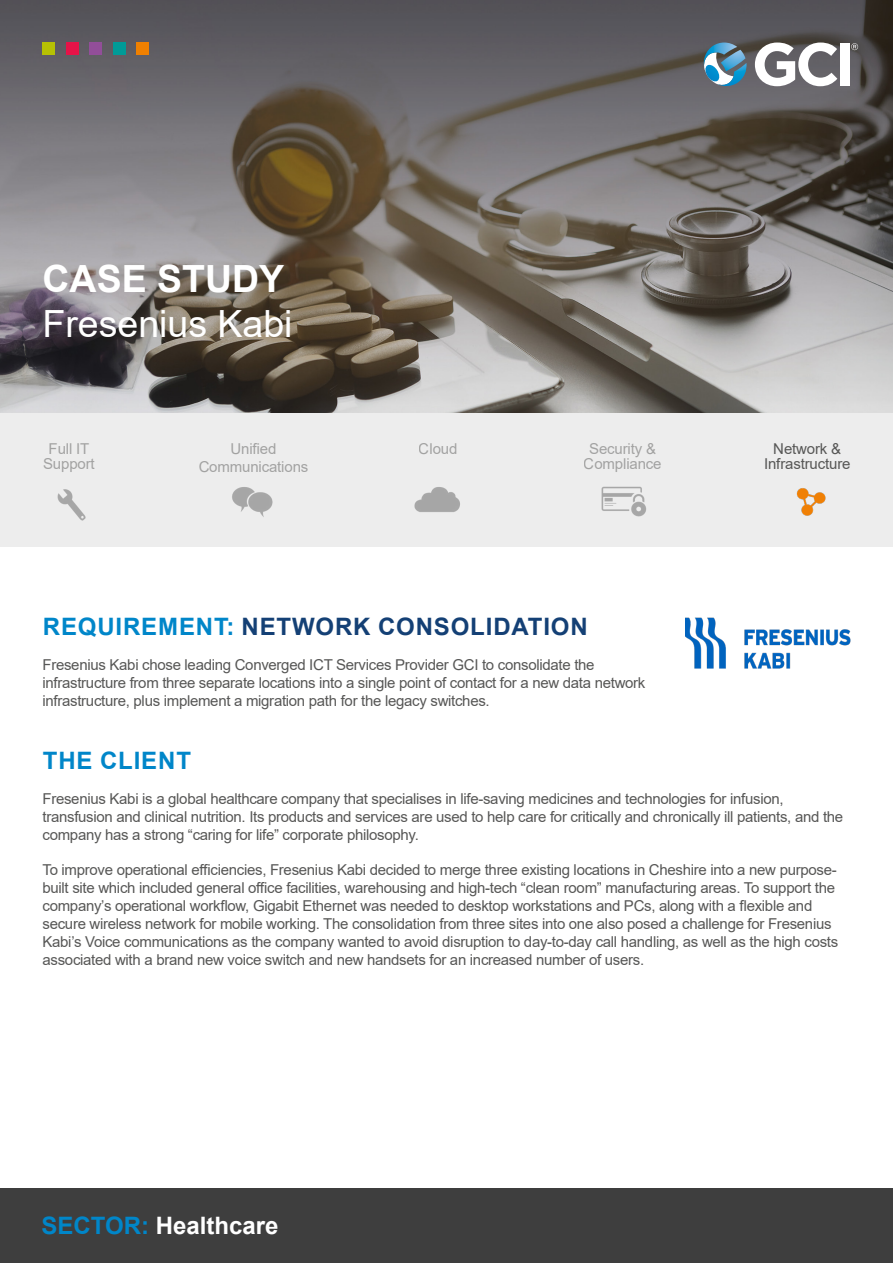
<style>
.page{position:relative;width:893px;height:1263px;background:#fff}
.page>*{position:absolute;margin:0;border:0;box-sizing:border-box;transform-origin:0 0}
.t1{font:37.5px "Arial";color:#fff}
.t2{font:700 37.5px "Arial";color:#fff}
.t3{font:700 24px "Arial";letter-spacing:.035em;color:#144075}
.t4{font:700 24px "Arial";color:#fff}
.t5{font:700 24px "Arial";letter-spacing:.035em;color:#0086c9}
.t6{font:15px/18px "Arial";letter-spacing:-.02em;color:#575756;text-align:center}
.s1{color:#0086c9}
</style>
<div class="page">
<img style="left:0;top:0;width:893px;height:414px">
<img style="left:685px;top:617px;width:165px;height:52px">
<div style="left:0;top:414px;width:893px;height:133px;background:#ededed"></div>
<img style="left:57px;top:489px;width:29px;height:32px">
<img style="left:232px;top:487px;width:41px;height:30px">
<img style="left:414px;top:487px;width:46px;height:25px">
<img style="left:601px;top:486px;width:45px;height:31px">
<img style="left:796px;top:488px;width:30px;height:28px">
<div style="left:0;top:1188px;width:893px;height:75px;background:#3e3e3e"></div>
<svg style="left:755px;top:43px;width:83px;height:44px"></svg>
<div style="left:840px;top:43px;width:10px;height:43px;background:#fff"></div>
<svg style="left:702px;top:43px;width:45px;height:45px;background:#6491a8"></svg>
<svg style="left:851px;top:43px;width:8px;height:7px"></svg>
<div style="left:43px;top:43px;width:12px;height:12px;background:#b6c103"></div>
<div style="left:66px;top:43px;width:13px;height:12px;background:#e61348"></div>
<div style="left:89px;top:43px;width:13px;height:12px;background:#924e99"></div>
<div style="left:113px;top:43px;width:12px;height:12px;background:#009b97"></div>
<div style="left:136px;top:43px;width:13px;height:12px;background:#f08000"></div>
<h1 class="t2" style="left:43px;top:252px;width:243px">CASE STUDY</h1>
<h1 class="t1" style="left:43px;top:298px;width:252px">Fresenius Kabi</h1>
<p class="t6" style="left:43px;top:441px;width:53px;line-height:15px">Full IT<br>Support</p>
<p class="t6" style="left:199px;top:440px;width:111px">Unified<br>Communications</p>
<p class="t6" style="left:419px;top:440px;width:40px">Cloud</p>
<p class="t6" style="left:584px;top:441px;width:79px;line-height:15px">Security &amp;<br>Compliance</p>
<p class="t6" style="left:764px;top:441px;width:88px;line-height:15px">Network &amp;<br>Infrastructure</p>
<h2 class="t3" style="left:43px;top:610px;width:546px"><span class="s1">REQUIREMENT:</span> NETWORK CONSOLIDATION</h2>
<p class="t6" style="left:43px;top:656px;width:604px;text-align:left">Fresenius Kabi chose leading Converged ICT Services Provider GCI to consolidate the infrastructure from three separate locations into a single point of contact for a new data network infrastructure, plus implement a migration path for the legacy switches.</p>
<h2 class="t5" style="left:43px;top:744px;width:150px">THE CLIENT</h2>
<p class="t6" style="left:43px;top:790px;width:802px;text-align:left">Fresenius Kabi is a global healthcare company that specialises in life-saving medicines and technologies for infusion, transfusion and clinical nutrition. Its products and services are used to help care for critically and chronically ill patients, and the company has a strong “caring for life” corporate philosophy.</p>
<p class="t6" style="left:43px;top:861px;width:797px;text-align:left">To improve operational efficiencies, Fresenius Kabi decided to merge three existing locations in Cheshire into a new purpose&shy;built site which included general office facilities, warehousing and high-tech “clean room” manufacturing areas. To support the company’s operational workflow, Gigabit Ethernet was needed to desktop workstations and PCs, along with a flexible and secure wireless network for mobile working. The consolidation from three sites into one also posed a challenge for Fresenius Kabi’s Voice communications as the company wanted to avoid disruption to day-to-day call handling, as well as the high costs associated with a brand new voice switch and new handsets for an increased number of users.</p>
<h2 class="t4" style="left:41px;top:1208px;width:238px"><span class="s1">SECTOR:</span> Healthcare</h2>
</div>
